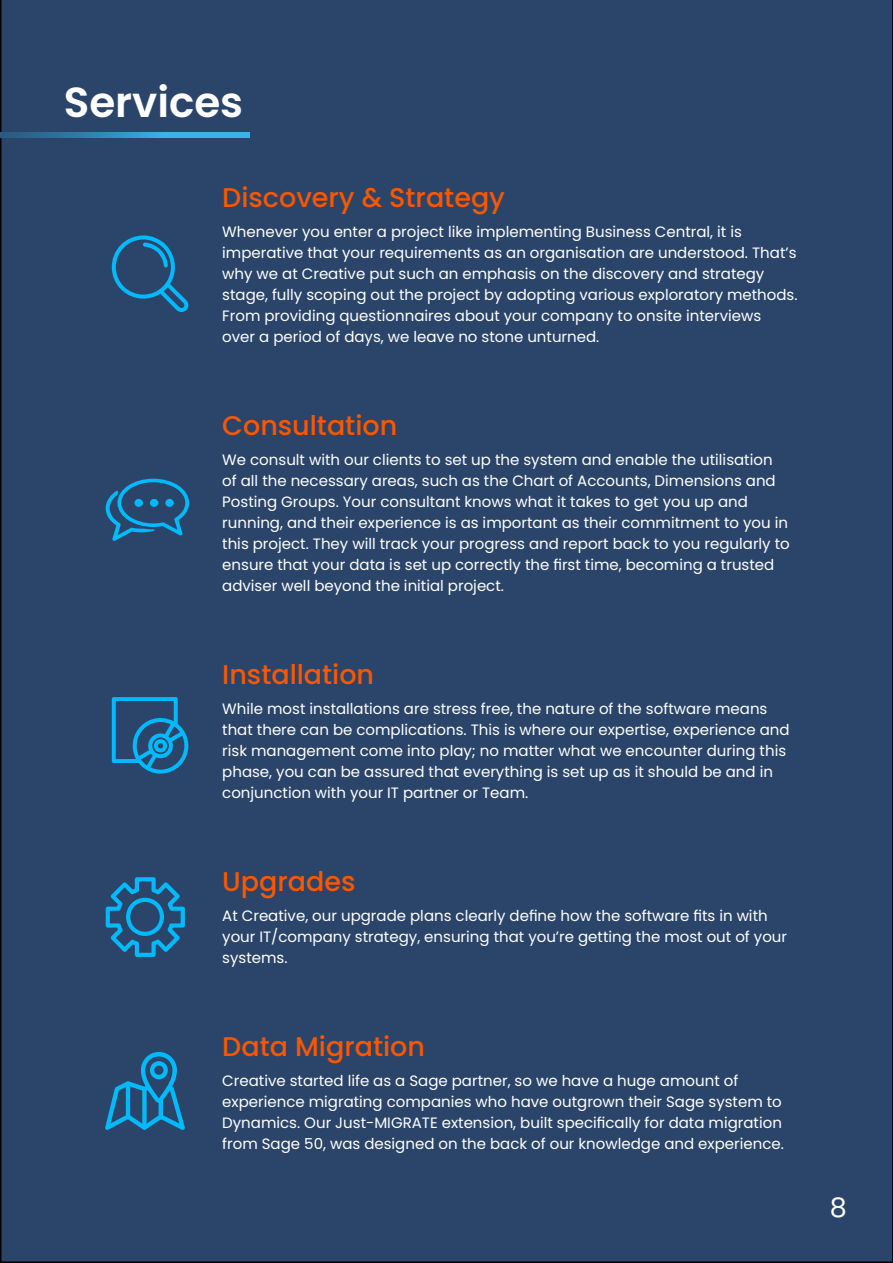
<style>
.page{position:relative;width:893px;height:1263px;background:#2b456a}
.page>*{position:absolute;margin:0;border:0;box-sizing:border-box;transform-origin:0 0}
.t1{font:600 42px "Poppins";color:#fff}
.t2{font:500 27px "Poppins";color:#fa5700}
.t3{font:27px "Poppins";color:#fff}
.t4{font:15px/21px "Poppins";color:#fff}
</style>
<div class="page">
<svg style="left:112px;top:235px;width:76px;height:77px;background:#225b86"></svg>
<svg style="left:106px;top:479px;width:83px;height:62px;background:#20618d"></svg>
<svg style="left:112px;top:697px;width:76px;height:77px;background:#1d6a98"></svg>
<svg style="left:106px;top:877px;width:79px;height:80px;background:#1e6795"></svg>
<svg style="left:105px;top:1052px;width:80px;height:78px;background:#1d6896"></svg>
<svg style="left:0;top:132px;width:249px;height:5px"></svg>
<h1 class="t1" style="left:64px;top:78px;width:181px">Services</h1>
<h2 class="t2" style="left:222px;top:182px;width:284px">Discovery &amp; Strategy</h2>
<p class="t4" style="left:222px;top:221px;width:577px">Whenever you enter a project like implementing Business Central, it is imperative that your requirements as an organisation are understood. That’s why we at Creative put such an emphasis on the discovery and strategy stage, fully scoping out the project by adopting various exploratory methods.<br>From providing questionnaires about your company to onsite interviews over a period of days, we leave no stone unturned.</p>
<h2 class="t2" style="left:222px;top:410px;width:176px">Consultation</h2>
<p class="t4" style="left:222px;top:449px;width:569px">We consult with our clients to set up the system and enable the utilisation of all the necessary areas, such as the Chart of Accounts, Dimensions and Posting Groups. Your consultant knows what it takes to get you up and running, and their experience is as important as their commitment to you in this project. They will track your progress and report back to you regularly to ensure that your data is set up correctly the first time, becoming a trusted adviser well beyond the initial project.</p>
<h2 class="t2" style="left:222px;top:659px;width:153px">Installation</h2>
<p class="t4" style="left:222px;top:698px;width:569px">While most installations are stress free, the nature of the software means that there can be complications. This is where our expertise, experience and risk management come into play; no matter what we encounter during this phase, you can be assured that everything is set up as it should be and in conjunction with your IT partner or Team.</p>
<h2 class="t2" style="left:222px;top:866px;width:135px">Upgrades</h2>
<p class="t4" style="left:222px;top:905px;width:566px">At Creative, our upgrade plans clearly define how the software fits in with your IT/company strategy, ensuring that you’re getting the most out of your systems.</p>
<h2 class="t2" style="left:222px;top:1031px;width:204px">Data Migration</h2>
<p class="t4" style="left:222px;top:1070px;width:563px">Creative started life as a Sage partner, so we have a huge amount of experience migrating companies who have outgrown their Sage system to Dynamics. Our Just-MIGRATE extension, built specifically for data migration from Sage 50, was designed on the back of our knowledge and experience.</p>
<h2 class="t3" style="left:830px;top:1192px;width:19px">8</h2>
</div>
